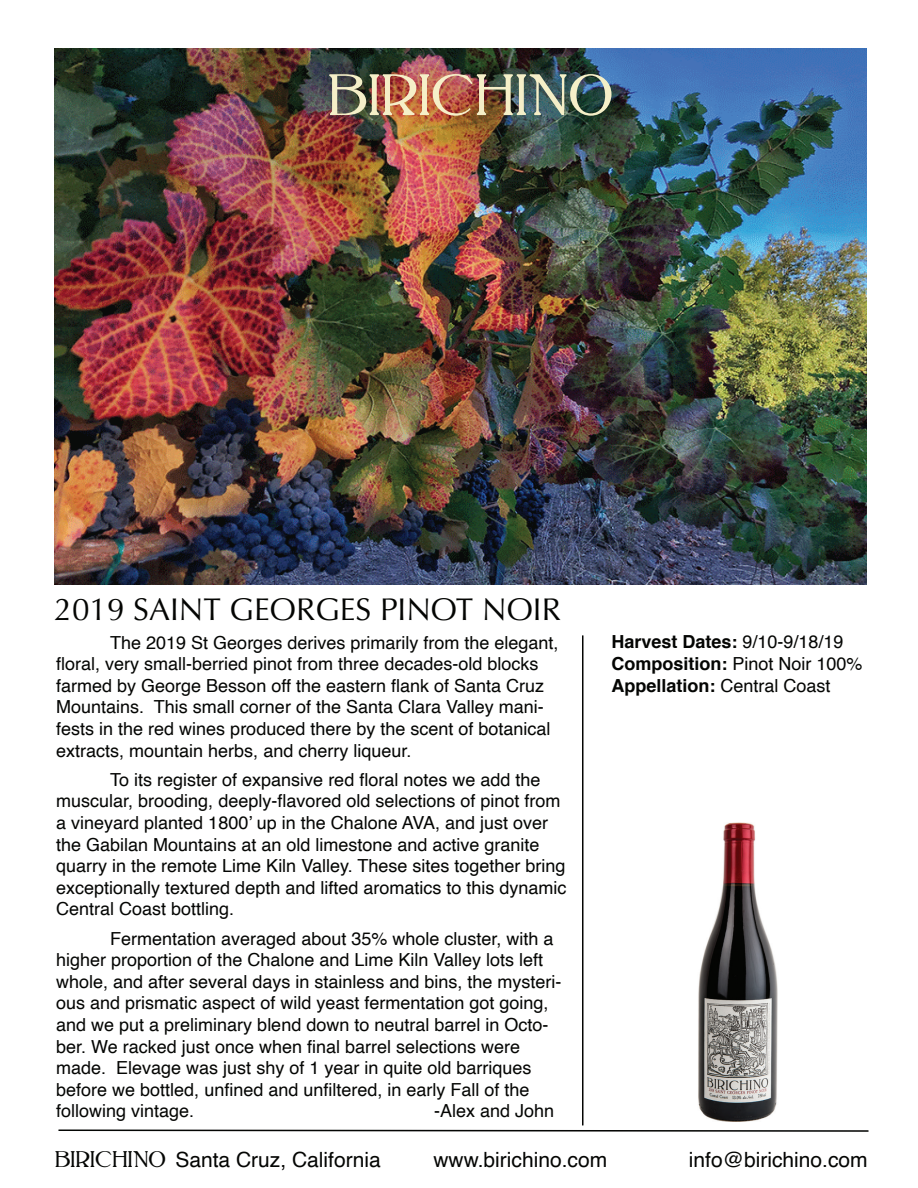
<style>
.page{position:relative;width:918px;height:1188px;background:#fff}
.page>*{position:absolute;margin:0;border:0;box-sizing:border-box;transform-origin:0 0}
.t1{font:54px "Kleukens Antiqua NF";color:#f5efc8}
.t2{font:31.5px "Optima";color:#040503}
.t3{font:21px "Helvetica";color:#040503}
.t4{font:18px/21.6px "Helvetica";color:#040503}
.t5{font:700 18px/21.6px "Helvetica";color:#040503}
.s1{font-weight:400}
.s2{font-family:"Kleukens Antiqua NF"}
</style>
<div class="page">
<img style="left:55px;top:49px;width:811px;height:535px">
<svg style="left:58px;top:1129px;width:811px;height:3px"></svg>
<hr style="left:582px;top:635px;width:2px;height:490px;background:#040503">
<img style="left:698px;top:823px;width:80px;height:299px">
<h1 class="t1" style="left:327px;top:61px;width:287px">BIRICHINO</h1>
<h2 class="t2" style="left:54px;top:591px;width:508px">2019 SAINT GEORGES PINOT NOIR</h2>
<p class="t4" style="left:56px;top:632px;width:504px;text-indent:54px">The 2019 St Georges derives primarily from the elegant, floral, very small-berried pinot from three decades-old blocks farmed by George Besson off the eastern flank of Santa Cruz Mountains. This small corner of the Santa Clara Valley mani&shy;fests in the red wines produced there by the scent of botanical extracts, mountain herbs, and cherry liqueur.</p>
<p class="t4" style="left:56px;top:769px;width:512px;text-indent:54px">To its register of expansive red floral notes we add the muscular, brooding, deeply-flavored old selections of pinot from a vineyard planted 1800’ up in the Chalone AVA, and just over the Gabilan Mountains at an old limestone and active granite quarry in the remote Lime Kiln Valley. These sites together bring exceptionally textured depth and lifted aromatics to this dynamic Central Coast bottling.</p>
<p class="t4" style="left:56px;top:928px;width:507px;text-indent:54px">Fermentation averaged about 35% whole cluster, with a higher proportion of the Chalone and Lime Kiln Valley lots left whole, and after several days in stainless and bins, the mysteri&shy;ous and prismatic aspect of wild yeast fermentation got going, and we put a preliminary blend down to neutral barrel in Octo&shy;ber. We racked just once when final barrel selections were made. Elevage was just shy of 1 year in quite old barriques before we bottled, unfined and unfiltered, in early Fall of the following vintage.</p>
<p class="t4" style="left:434px;top:1101px;width:122px">-Alex and John</p>
<p class="t5" style="left:612px;top:631px;width:253px">Harvest Dates: <span class="s1">9/10-9/18/19<br></span>Composition: <span class="s1">Pinot Noir 100%<br></span>Appellation: <span class="s1">Central Coast</span></p>
<p class="t3" style="left:55px;top:1144px;width:328px"><span class="s2">BIRICHINO</span> Santa Cruz, California</p>
<p class="t3" style="left:433px;top:1144px;width:175px">www.birichino.com</p>
<p class="t3" style="left:689px;top:1144px;width:180px">info@birichino.com</p>
</div>
